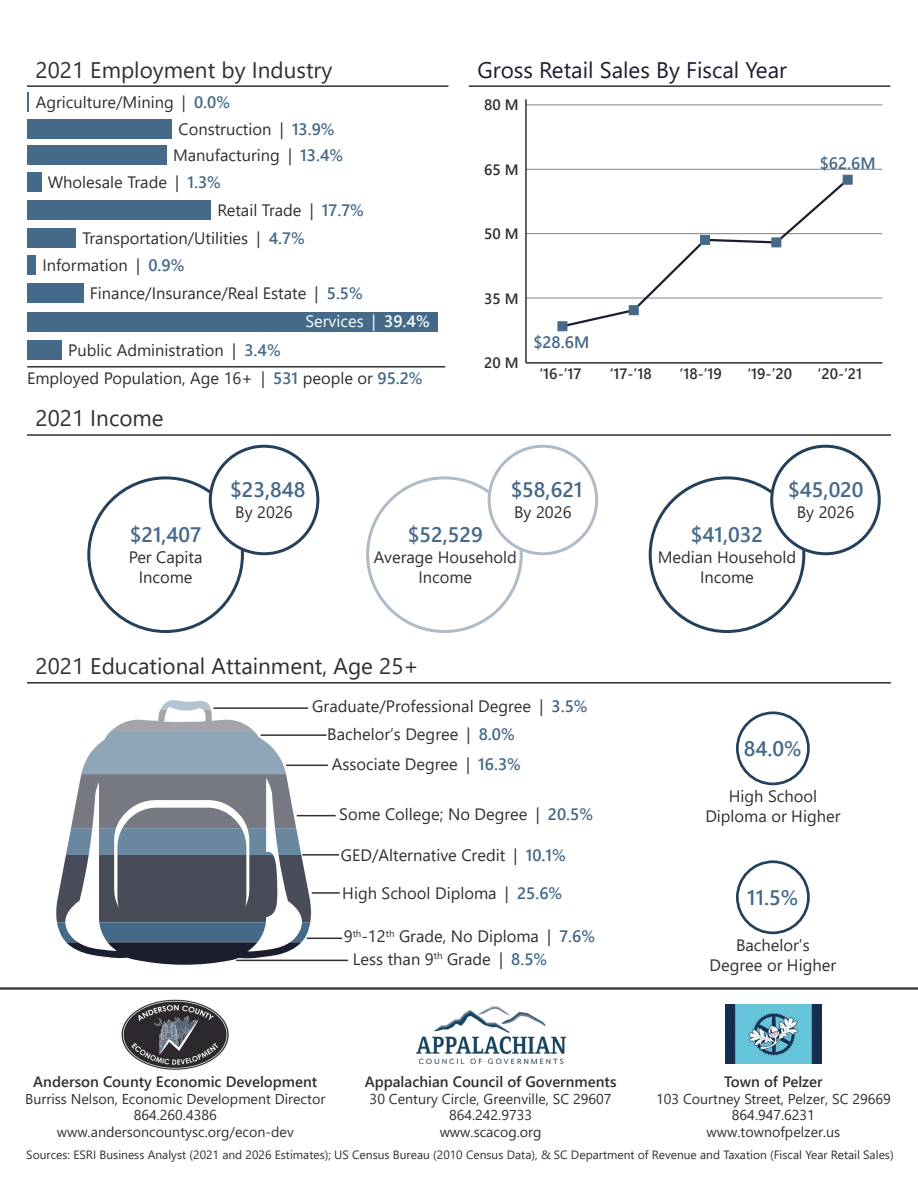
<style>
.page{position:relative;width:918px;height:1188px;background:#fff}
.page>*{position:absolute;margin:0;border:0;box-sizing:border-box;transform-origin:0 0}
.t1{font:22.5px "Segoe UI";color:#312f30}
.t2{font:22.5px "Segoe UI";color:#1b1e2f}
.t3{font:600 21px "Segoe UI";color:#456989}
.t4{font:16.5px/19.8px "Segoe UI";color:#312f30;text-align:center}
.t5{font:16.5px "Segoe UI";color:#fff}
.t6{font:600 16.5px "Segoe UI";color:#456989}
.t7{font:600 15px "Segoe UI";color:#312f30}
.t8{font:14.25px "Segoe UI";color:#312f30}
.t9{font:12px "Segoe UI";color:#312f30}
.s1{font-weight:600;color:#456989}
.s2{font-weight:600}
</style>
<div class="page">
<div style="left:736px;top:711px;width:74px;height:74px;border:3px solid #25405b;border-radius:50%"></div>
<div style="left:736px;top:860px;width:74px;height:74px;border:3px solid #25405b;border-radius:50%"></div>
<hr style="left:261px;top:734px;width:65px;height:2px;background:#312f30">
<hr style="left:286px;top:765px;width:42px;height:1px;background:#312f30">
<hr style="left:297px;top:815px;width:39px;height:1px;background:#312f30">
<hr style="left:302px;top:854px;width:37px;height:2px;background:#312f30">
<hr style="left:312px;top:892px;width:28px;height:2px;background:#312f30">
<hr style="left:307px;top:938px;width:35px;height:1px;background:#312f30">
<hr style="left:236px;top:960px;width:112px;height:1px;background:#312f30">
<hr style="left:0;top:987px;width:918px;height:3px;background:#312f30">
<hr style="left:27px;top:85px;width:421px;height:2px;background:#312f30">
<hr style="left:28px;top:366px;width:417px;height:2px;background:#312f30">
<svg style="left:87px;top:475px;width:158px;height:158px"></svg>
<div style="left:209px;top:445px;width:110px;height:110px;border:3px solid #25405b;border-radius:50%"></div>
<svg style="left:366px;top:475px;width:158px;height:158px"></svg>
<div style="left:488px;top:445px;width:110px;height:110px;border:3px solid #afbbc7;border-radius:50%"></div>
<svg style="left:648px;top:475px;width:159px;height:158px"></svg>
<div style="left:770px;top:445px;width:111px;height:110px;border:3px solid #25405b;border-radius:50%"></div>
<hr style="left:27px;top:434px;width:864px;height:2px;background:#312f30">
<hr style="left:27px;top:682px;width:864px;height:2px;background:#312f30">
<img style="left:122px;top:999px;width:107px;height:71px">
<img style="left:416px;top:1006px;width:149px;height:57px">
<div style="left:27px;top:119px;width:145px;height:19px;background:#456989"></div>
<div style="left:27px;top:145px;width:139px;height:19px;background:#456989"></div>
<div style="left:27px;top:173px;width:14px;height:19px;background:#456989"></div>
<div style="left:27px;top:200px;width:184px;height:20px;background:#456989"></div>
<div style="left:27px;top:228px;width:49px;height:19px;background:#456989"></div>
<div style="left:27px;top:255px;width:9px;height:20px;background:#456989"></div>
<div style="left:27px;top:283px;width:56px;height:19px;background:#456989"></div>
<div style="left:27px;top:313px;width:410px;height:19px;background:#456989"></div>
<div style="left:27px;top:340px;width:35px;height:19px;background:#456989"></div>
<img style="left:726px;top:1004px;width:95px;height:59px">
<svg style="left:56px;top:700px;width:255px;height:265px"></svg>
<hr style="left:27px;top:92px;width:2px;height:20px;background:#456989">
<hr style="left:469px;top:85px;width:421px;height:2px;background:#312f30">
<hr style="left:526px;top:105px;width:356px;height:1px;background:#808285">
<hr style="left:526px;top:169px;width:356px;height:1px;background:#808285">
<hr style="left:526px;top:233px;width:356px;height:1px;background:#808285">
<hr style="left:526px;top:298px;width:356px;height:1px;background:#808285">
<hr style="left:526px;top:362px;width:356px;height:2px;background:#312f30">
<hr style="left:525px;top:99px;width:2px;height:264px;background:#312f30">
<svg style="left:560px;top:177px;width:291px;height:152px"></svg>
<div style="left:558px;top:321px;width:9px;height:10px;background:#456989;border:1px solid #456989"></div>
<div style="left:629px;top:305px;width:10px;height:10px;background:#456989;border:1px solid #456989"></div>
<div style="left:700px;top:235px;width:10px;height:10px;background:#456989;border:1px solid #456989"></div>
<div style="left:771px;top:238px;width:10px;height:9px;background:#456989;border:1px solid #456989"></div>
<div style="left:843px;top:175px;width:10px;height:10px;background:#456989;border:1px solid #456989"></div>
<h1 class="t1" style="left:36px;top:48px;width:298px">2021 Employment by Industry</h1>
<p class="t4" style="left:36px;top:91px;width:196px">Agriculture/Mining | <span class="s1">0.0%</span></p>
<p class="t4" style="left:178px;top:117px;width:158px">Construction | <span class="s1">13.9%</span></p>
<p class="t4" style="left:173px;top:143px;width:172px">Manufacturing | <span class="s1">13.4%</span></p>
<p class="t4" style="left:48px;top:171px;width:175px">Wholesale Trade | <span class="s1">1.3%</span></p>
<p class="t4" style="left:217px;top:199px;width:148px">Retail Trade | <span class="s1">17.7%</span></p>
<p class="t4" style="left:82px;top:226px;width:224px">Transportation/Utilities | <span class="s1">4.7%</span></p>
<p class="t4" style="left:42px;top:254px;width:144px">Information | <span class="s1">0.9%</span></p>
<p class="t4" style="left:90px;top:281px;width:275px">Finance/Insurance/Real Estate | <span class="s1">5.5%</span></p>
<p class="t5" style="left:305px;top:305px;width:126px">Services | <span class="s2">39.4%</span></p>
<p class="t4" style="left:68px;top:338px;width:214px">Public Administration | <span class="s1">3.4%</span></p>
<p class="t4" style="left:27px;top:367px;width:397px">Employed Population, Age 16+ | <span class="s1">531</span> people or <span class="s1">95.2%</span></p>
<h1 class="t1" style="left:36px;top:397px;width:130px">2021 Income</h1>
<p class="t2" style="left:477px;top:48px;width:311px">Gross Retail Sales By Fiscal Year</p>
<p class="t7" style="left:484px;top:91px;width:36px">80 M</p>
<p class="t7" style="left:484px;top:155px;width:36px">65 M</p>
<p class="t7" style="left:484px;top:220px;width:36px">50 M</p>
<p class="t7" style="left:484px;top:284px;width:36px">35 M</p>
<p class="t6" style="left:533px;top:327px;width:57px">$28.6M</p>
<p class="t6" style="left:820px;top:147px;width:57px">$62.6M</p>
<p class="t7" style="left:484px;top:349px;width:36px">20 M</p>
<p class="t7" style="left:539px;top:359px;width:44px">‘16-’17</p>
<p class="t7" style="left:610px;top:359px;width:44px">‘17-’18</p>
<p class="t7" style="left:680px;top:359px;width:44px">‘18-’19</p>
<p class="t7" style="left:747px;top:359px;width:46px">‘19-’20</p>
<p class="t7" style="left:818px;top:359px;width:46px">‘20-’21</p>
<p class="t3" style="left:230px;top:470px;width:77px">$23,848</p>
<p class="t3" style="left:788px;top:470px;width:77px">$45,020</p>
<p class="t3" style="left:511px;top:470px;width:73px">$58,621</p>
<p class="t4" style="left:235px;top:501px;width:59px">By 2026</p>
<p class="t4" style="left:514px;top:501px;width:59px">By 2026</p>
<p class="t4" style="left:797px;top:501px;width:59px">By 2026</p>
<p class="t3" style="left:408px;top:515px;width:77px">$52,529</p>
<p class="t3" style="left:130px;top:515px;width:73px">$21,407</p>
<p class="t3" style="left:691px;top:515px;width:74px">$41,032</p>
<p class="t4" style="left:129px;top:546px;width:75px">Per Capita<br>Income</p>
<p class="t4" style="left:374px;top:546px;width:144px">Average Household<br>Income</p>
<h1 class="t1" style="left:36px;top:645px;width:385px">2021 Educational Attainment, Age 25+</h1>
<p class="t4" style="left:312px;top:694px;width:277px">Graduate/Professional Degree | <span class="s1">3.5%</span></p>
<p class="t4" style="left:327px;top:722px;width:189px">Bachelor’s Degree | <span class="s1">8.0%</span></p>
<p class="t4" style="left:332px;top:753px;width:191px">Associate Degree | <span class="s1">16.3%</span></p>
<p class="t4" style="left:339px;top:803px;width:255px">Some College; No Degree | <span class="s1">20.5%</span></p>
<p class="t4" style="left:341px;top:844px;width:227px">GED/Alternative Credit | <span class="s1">10.1%</span></p>
<p class="t4" style="left:342px;top:882px;width:222px">High School Diploma | <span class="s1">25.6%</span></p>
<p class="t4" style="left:344px;top:925px;width:253px">9<sup>th</sup>-12<sup>th</sup> Grade, No Diploma | <span class="s1">7.6%</span></p>
<p class="t4" style="left:353px;top:948px;width:196px">Less than 9<sup>th</sup> Grade | <span class="s1">8.5%</span></p>
<p class="t7" style="left:33px;top:1068px;width:286px">Anderson County Economic Development</p>
<p class="t8" style="left:25px;top:1085px;width:302px">Burriss Nelson, Economic Development Director</p>
<p class="t8" style="left:134px;top:1102px;width:84px">864.260.4386</p>
<p class="t8" style="left:57px;top:1118px;width:239px">www.andersoncountysc.org/econ-dev</p>
<p class="t7" style="left:365px;top:1068px;width:253px">Appalachian Council of Governments</p>
<p class="t8" style="left:370px;top:1085px;width:243px">30 Century Circle, Greenville, SC 29607</p>
<p class="t8" style="left:449px;top:1102px;width:84px">864.242.9733</p>
<p class="t8" style="left:440px;top:1118px;width:104px">www.scacog.org</p>
<p class="t4" style="left:658px;top:546px;width:140px">Median Household<br>Income</p>
<p class="t3" style="left:744px;top:729px;width:60px">84.0%</p>
<p class="t4" style="left:705px;top:785px;width:137px">High School<br>Diploma or Higher</p>
<p class="t3" style="left:747px;top:878px;width:53px">11.5%</p>
<p class="t4" style="left:710px;top:934px;width:128px">Bachelor’s<br>Degree or Higher</p>
<p class="t7" style="left:724px;top:1068px;width:100px">Town of Pelzer</p>
<p class="t8" style="left:656px;top:1085px;width:236px">103 Courtney Street, Pelzer, SC 29669</p>
<p class="t8" style="left:732px;top:1102px;width:84px">864.947.6231</p>
<p class="t8" style="left:707px;top:1118px;width:135px">www.townofpelzer.us</p>
<p class="t9" style="left:26px;top:1143px;width:869px">Sources: ESRI Business Analyst (2021 and 2026 Estimates); US Census Bureau (2010 Census Data), &amp; SC Department of Revenue and Taxation (Fiscal Year Retail Sales)</p>
</div>
